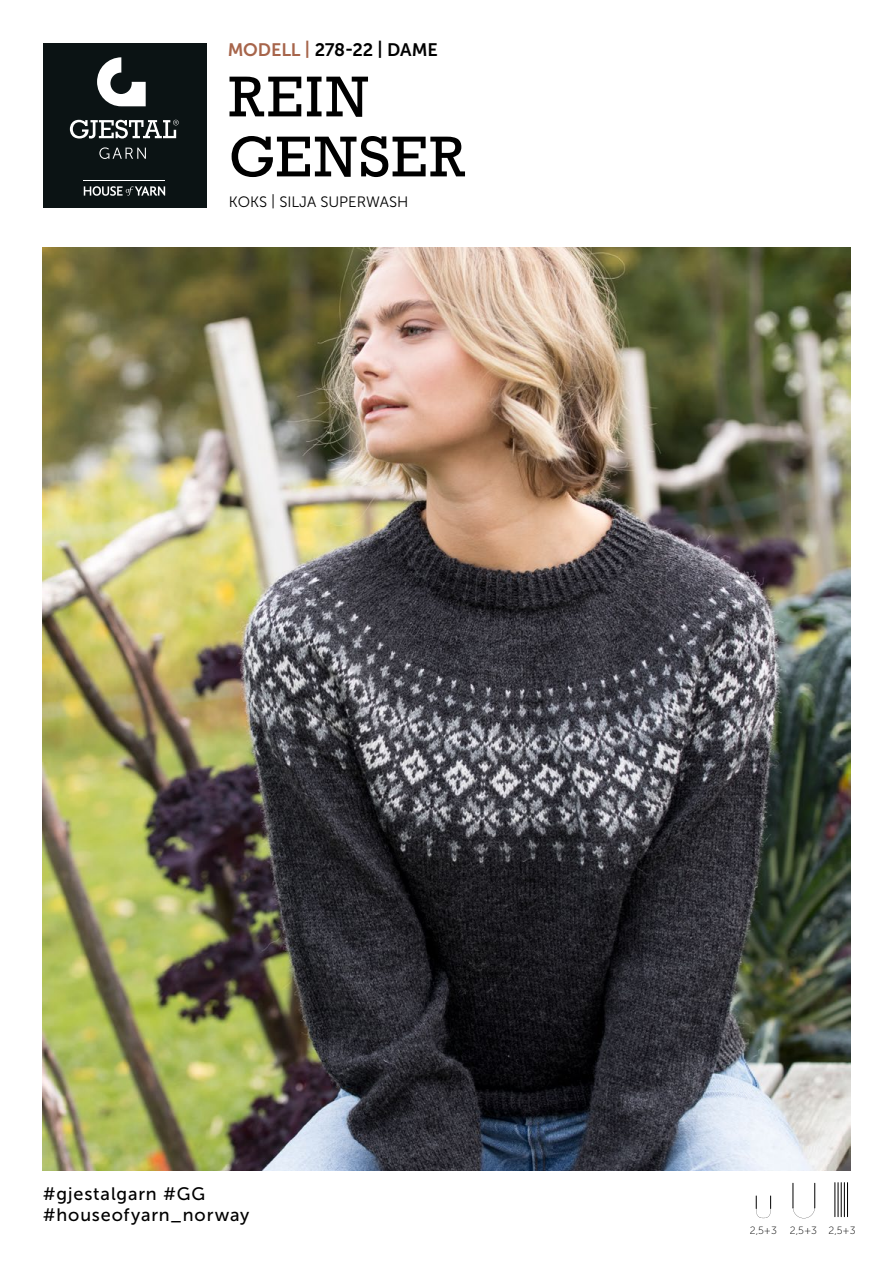
<style>
.page{position:relative;width:893px;height:1263px;background:#fff}
.page>*{position:absolute;margin:0;border:0;box-sizing:border-box;transform-origin:0 0}
.t1{font:54px "Rockwell";letter-spacing:.035em;color:#000}
.t2{font:18px/21px "Museo Sans 500";letter-spacing:.045em;color:#000}
.t3{font:18px "Museo Sans 700";letter-spacing:-.01em;color:#000}
.t4{font:15px "Museo Sans 300";color:#000}
.t5{font:10.5px "Museo Sans 100";color:#000}
.s1{color:#a7654b}
</style>
<div class="page">
<div style="left:43px;top:43px;width:164px;height:164px;background:#0b1314"></div>
<hr style="left:84px;top:180px;width:81px;height:1px;background:#fff">
<svg style="left:97px;top:57px;width:49px;height:49px"></svg>
<svg style="left:99px;top:147px;width:47px;height:12px"></svg>
<svg style="left:70px;top:120px;width:109px;height:19px"></svg>
<svg style="left:84px;top:186px;width:81px;height:10px"></svg>
<img style="left:43px;top:248px;width:807px;height:923px">
<svg style="left:792px;top:1183px;width:23px;height:35px"></svg>
<svg style="left:756px;top:1195px;width:15px;height:23px"></svg>
<hr style="left:834px;top:1182px;width:1px;height:35px;background:#000">
<hr style="left:837px;top:1182px;width:1px;height:35px;background:#000">
<hr style="left:841px;top:1182px;width:1px;height:35px;background:#000">
<hr style="left:844px;top:1182px;width:1px;height:35px;background:#000">
<hr style="left:847px;top:1182px;width:1px;height:35px;background:#000">
<p class="t3" style="left:228px;top:40px;width:212px"><span class="s1">MODELL |</span> 278-22 | DAME</p>
<p class="t1" style="left:229px;top:63px;width:142px">REIN</p>
<p class="t1" style="left:229px;top:123px;width:238px">GENSER</p>
<p class="t4" style="left:229px;top:194px;width:181px">KOKS | SILJA SUPERWASH</p>
<p class="t2" style="left:43px;top:1183px;width:208px">#gjestalgarn #GG #houseofyarn_norway</p>
<p class="t5" style="left:750px;top:1225px;width:29px">2,5+3</p>
<p class="t5" style="left:790px;top:1225px;width:29px">2,5+3</p>
<p class="t5" style="left:828px;top:1225px;width:29px">2,5+3</p>
</div>
